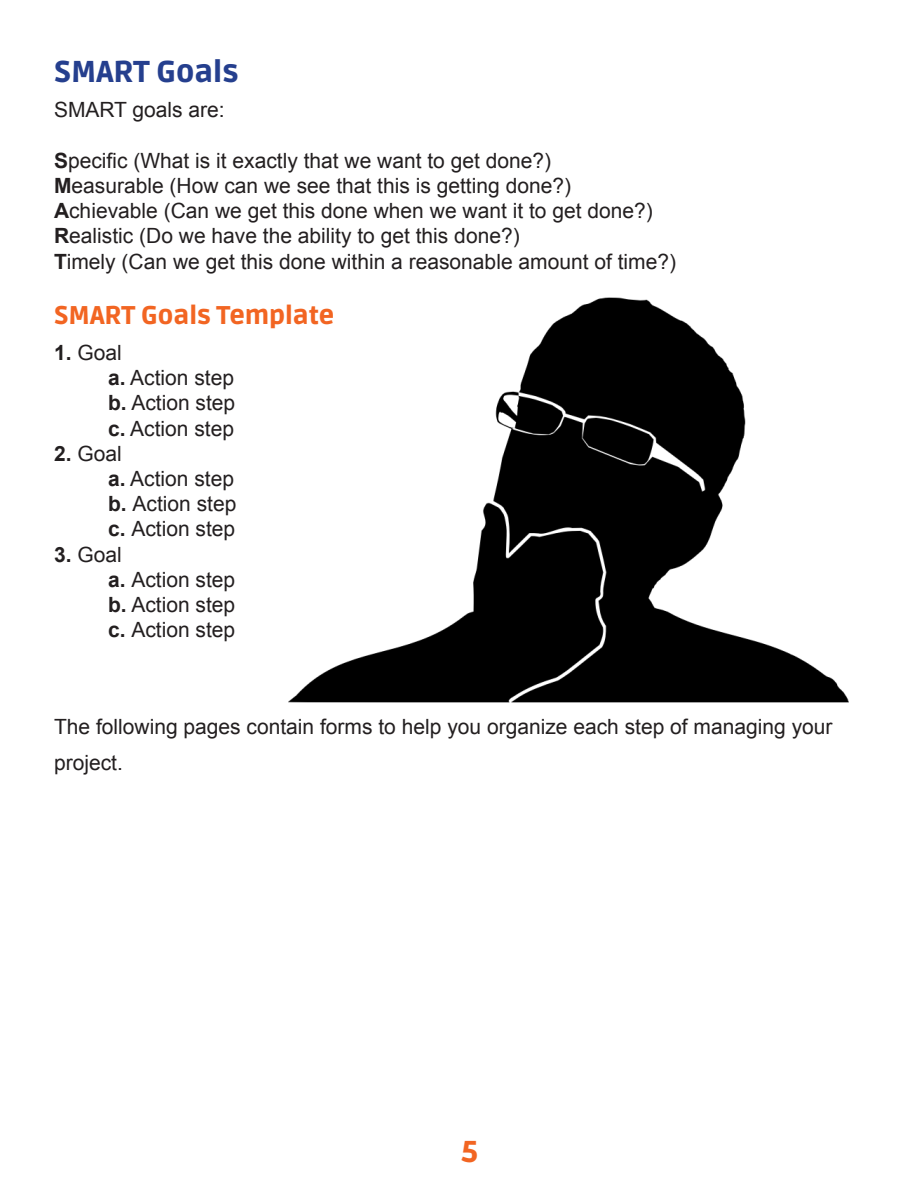
<style>
.page{position:relative;width:918px;height:1188px;background:#fff}
.page>*{position:absolute;margin:0;border:0;box-sizing:border-box;transform-origin:0 0}
.Paragraph_Style_1{font:900 30px "Ruda";color:#253f8e}
.t1{font:900 30px "Ruda";color:#f26522}
.Paragraph_Style_1-2{font:900 25.5px "Ruda";color:#f26522}
.t2{font:21px/36px "Arial";color:#231f20}
.s1{font-weight:700}
</style>
<div class="page">
<img style="left:289px;top:298px;width:559px;height:404px">
<p class="Paragraph_Style_1" style="left:54px;top:54px;width:186px">SMART Goals</p>
<p class="t2" style="left:54px;top:92px;width:172px">SMART goals are:</p>
<p class="t2" style="left:54px;top:142px;width:499px"><span class="s1">S</span>pecific (What is it exactly that we want to get done?)</p>
<p class="t2" style="left:54px;top:167px;width:519px"><span class="s1">M</span>easurable (How can we see that this is getting done?)</p>
<p class="t2" style="left:54px;top:193px;width:600px"><span class="s1">A</span>chievable (Can we get this done when we want it to get done?)</p>
<p class="t2" style="left:54px;top:218px;width:467px"><span class="s1">R</span>ealistic (Do we have the ability to get this done?)</p>
<p class="t2" style="left:54px;top:243px;width:624px"><span class="s1">T</span>imely (Can we get this done within a reasonable amount of time?)</p>
<p class="Paragraph_Style_1-2" style="left:54px;top:301px;width:282px">SMART Goals Template</p>
<p class="t2" style="left:54px;top:335px;width:69px"><span class="s1">1.</span> Goal</p>
<p class="t2" style="left:108px;top:360px;width:128px"><span class="s1">a.</span> Action step</p>
<p class="t2" style="left:108px;top:385px;width:129px"><span class="s1">b.</span> Action step</p>
<p class="t2" style="left:108px;top:410px;width:128px"><span class="s1">c.</span> Action step</p>
<p class="t2" style="left:54px;top:435px;width:69px"><span class="s1">2.</span> Goal</p>
<p class="t2" style="left:108px;top:461px;width:128px"><span class="s1">a.</span> Action step</p>
<p class="t2" style="left:108px;top:486px;width:130px"><span class="s1">b.</span> Action step</p>
<p class="t2" style="left:108px;top:511px;width:129px"><span class="s1">c.</span> Action step</p>
<p class="t2" style="left:54px;top:536px;width:69px"><span class="s1">3.</span> Goal</p>
<p class="t2" style="left:108px;top:561px;width:129px"><span class="s1">a.</span> Action step</p>
<p class="t2" style="left:108px;top:587px;width:129px"><span class="s1">b.</span> Action step</p>
<p class="t2" style="left:108px;top:612px;width:129px"><span class="s1">c.</span> Action step</p>
<p class="t2" style="left:54px;top:709px;width:780px">The following pages contain forms to help you organize each step of managing your project.</p>
<h1 class="t1" style="left:462px;top:1134px;width:18px">5</h1>
</div>
